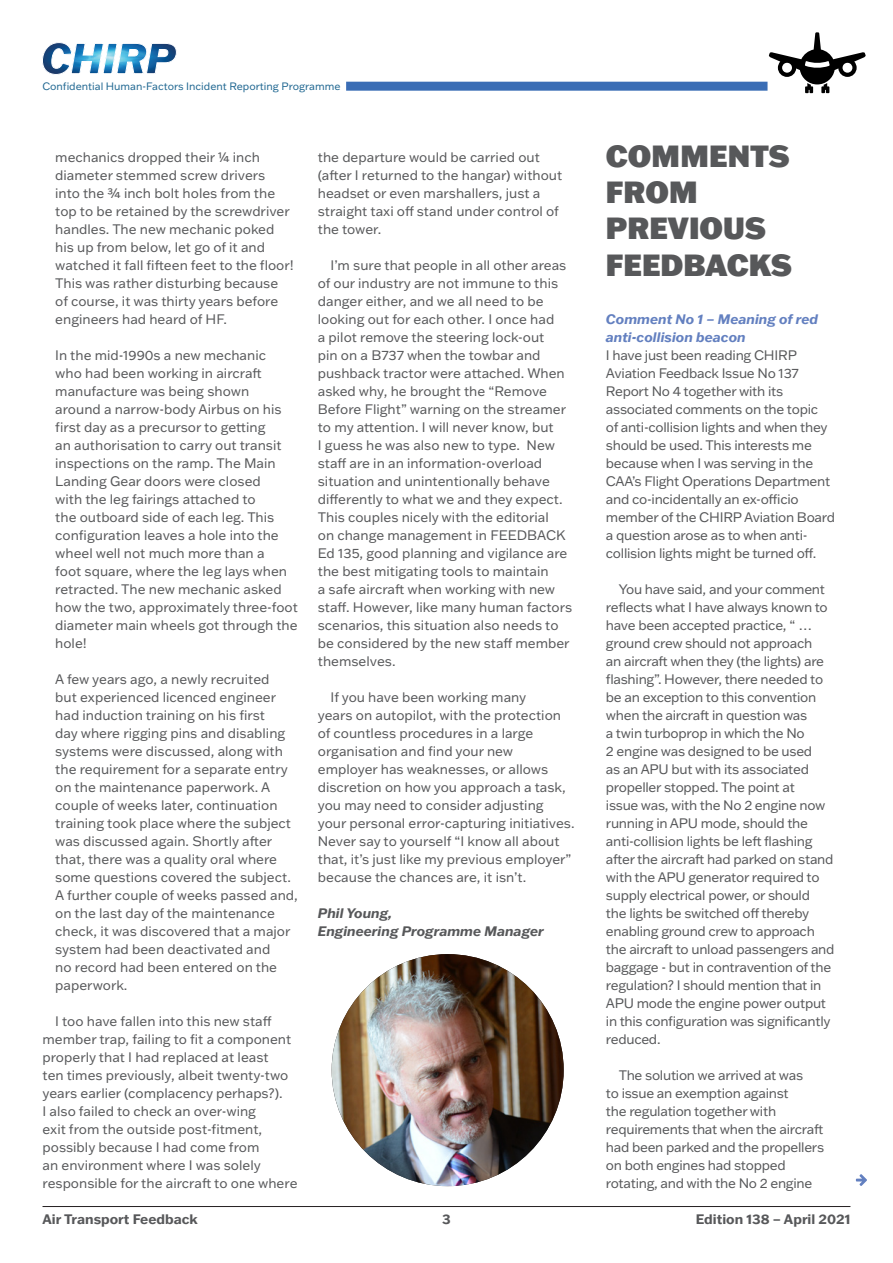
<style>
.page{position:relative;width:893px;height:1263px;background:#fff}
.page>*{position:absolute;margin:0;border:0;box-sizing:border-box;transform-origin:0 0}
.Comments_header{font:900 30px/36.6px "Franklin Gothic ATF";color:#57585a}
.Body_Text{font:13.5px/18px "Franklin Gothic ATF";color:#57585a}
.Body_Text-2{font:13.5px/18px "Franklin Gothic ATF";letter-spacing:-.02em;color:#57585a}
.Body_Text-3{font:700 13.5px "Franklin Gothic ATF";color:#57585a}
.Name{font:italic 700 13.5px/18px "Franklin Gothic ATF";color:#57585a}
.t1{font:10.5px "Franklin Gothic ATF";color:#206791}
.s1{font-weight:700;font-style:italic;color:#6380c0}
</style>
<div class="page">
<hr style="left:43px;top:1206px;width:807px;height:1px;background:#231f20">
<svg style="left:42px;top:42px;width:135px;height:33px"></svg>
<svg style="left:856px;top:1174px;width:11px;height:12px"></svg>
<div style="left:346px;top:82px;width:421px;height:9px;background:#3a6db5"></div>
<svg style="left:769px;top:32px;width:97px;height:61px"></svg>
<img style="left:332px;top:954px;width:232px;height:232px;border-radius:116px">
<p class="t1" style="left:43px;top:79px;width:300px">Confidential Human-Factors Incident Reporting Programme</p>
<p class="Body_Text" style="left:55px;top:148px;width:240px">mechanics dropped their ¼ inch diameter stemmed screw drivers<br>into the ¾ inch bolt holes from the top to be retained by the screwdriver handles. The new mechanic poked his up from below, let go of it and watched it fall fifteen feet to the floor!<br>This was rather disturbing because of course, it was thirty years before engineers had heard of HF.</p>
<p class="Body_Text" style="left:55px;top:346px;width:244px">In the mid-1990s a new mechanic<br>who had been working in aircraft manufacture was being shown around a narrow-body Airbus on his first day as a precursor to getting<br>an authorisation to carry out transit inspections on the ramp. The Main<br>Landing Gear doors were closed<br>with the leg fairings attached to<br>the outboard side of each leg. This configuration leaves a hole into the wheel well not much more than a<br>foot square, where the leg lays when retracted. The new mechanic asked how the two, approximately three-foot diameter main wheels got through the hole!</p>
<p class="Body_Text" style="left:55px;top:670px;width:244px">A few years ago, a newly recruited<br>but experienced licenced engineer had induction training on his first<br>day where rigging pins and disabling systems were discussed, along with the requirement for a separate entry on the maintenance paperwork. A couple of weeks later, continuation training took place where the subject was discussed again. Shortly after that, there was a quality oral where some questions covered the subject.<br>A further couple of weeks passed and, on the last day of the maintenance check, it was discovered that a major system had been deactivated and<br>no record had been entered on the paperwork.</p>
<p class="Body_Text" style="left:43px;top:1012px;width:256px;text-indent:13px">I too have fallen into this new staff member trap, failing to fit a component properly that I had replaced at least<br>ten times previously, albeit twenty-two years earlier (complacency perhaps?).<br>I also failed to check an over-wing<br>exit from the outside post-fitment, possibly because I had come from<br>an environment where I was solely responsible for the aircraft to one where</p>
<p class="Body_Text" style="left:318px;top:148px;width:246px">the departure would be carried out (after I returned to the hangar) without headset or even marshallers, just a straight taxi off stand under control of the tower.</p>
<p class="Body_Text" style="left:318px;top:256px;width:256px;text-indent:13px">I’m sure that people in all other areas of our industry are not immune to this danger either, and we all need to be looking out for each other. I once had<br>a pilot remove the steering lock-out<br>pin on a B737 when the towbar and pushback tractor were attached. When asked why, he brought the “Remove Before Flight” warning on the streamer to my attention. I will never know, but<br>I guess he was also new to type. New staff are in an information-overload situation and unintentionally behave differently to what we and they expect.<br>This couples nicely with the editorial<br>on change management in FEEDBACK Ed 135, good planning and vigilance are the best mitigating tools to maintain<br>a safe aircraft when working with new staff. However, like many human factors scenarios, this situation also needs to be considered by the new staff member themselves.</p>
<p class="Body_Text" style="left:318px;top:688px;width:258px;text-indent:13px">If you have been working many<br>years on autopilot, with the protection of countless procedures in a large organisation and find your new employer has weaknesses, or allows discretion on how you approach a task, you may need to consider adjusting your personal error-capturing initiatives.<br>Never say to yourself “I know all about that, it’s just like my previous employer” because the chances are, it isn’t.</p>
<p class="Name" style="left:318px;top:904px;width:227px">Phil Young,<br>Engineering Programme Manager</p>
<p class="Comments_header" style="left:606px;top:137px;width:188px">COMMENTS<br>FROM<br>PREVIOUS<br>FEEDBACKS</p>
<p class="Body_Text-2" style="left:606px;top:310px;width:231px"><span class="s1">Comment No 1 – Meaning of red anti-collision beacon<br></span>I have just been reading CHIRP<br>Aviation Feedback Issue No 137<br>Report No 4 together with its associated comments on the topic<br>of anti-collision lights and when they should be used. This interests me because when I was serving in the<br>CAA’s Flight Operations Department and co-incidentally an ex-officio member of the CHIRP Aviation Board a question arose as to when anti&shy;collision lights might be turned off.</p>
<p class="Body_Text-2" style="left:606px;top:580px;width:230px;text-indent:13px">You have said, and your comment reflects what I have always known to have been accepted practice, “ … ground crew should not approach<br>an aircraft when they (the lights) are flashing”. However, there needed to be an exception to this convention when the aircraft in question was<br>a twin turboprop in which the No<br>2 engine was designed to be used<br>as an APU but with its associated propeller stopped. The point at<br>issue was, with the No 2 engine now running in APU mode, should the anti-collision lights be left flashing after the aircraft had parked on stand with the APU generator required to supply electrical power, or should<br>the lights be switched off thereby enabling ground crew to approach the aircraft to unload passengers and baggage - but in contravention of the regulation? I should mention that in APU mode the engine power output in this configuration was significantly reduced.</p>
<p class="Body_Text-2" style="left:606px;top:1066px;width:220px;text-indent:13px">The solution we arrived at was<br>to issue an exemption against<br>the regulation together with requirements that when the aircraft had been parked and the propellers on both engines had stopped rotating, and with the No 2 engine</p>
<p class="Body_Text-3" style="left:43px;top:1210px;width:157px">Air Transport Feedback</p>
<p class="Body_Text-3" style="left:442px;top:1210px;width:10px">3</p>
<p class="Body_Text-3" style="left:696px;top:1210px;width:156px">Edition 138 – April 2021</p>
</div>
